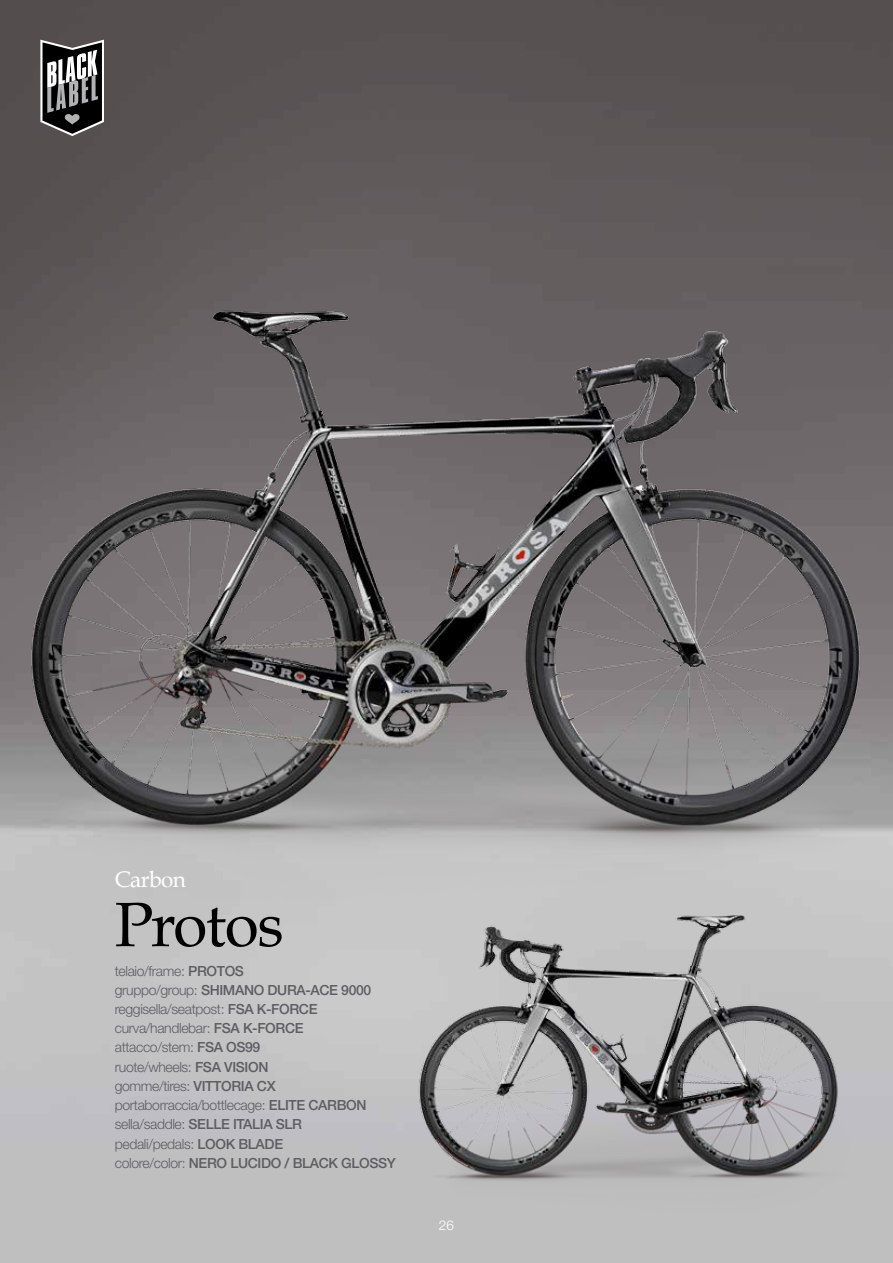
<style>
.page{position:relative;width:893px;height:1263px;background:#fff}
.page>*{position:absolute;margin:0;border:0;box-sizing:border-box;transform-origin:0 0}
.t1{font:62.55px "Book Antiqua";letter-spacing:-.025em;color:#000}
.t2{font:22.5px "Book Antiqua";letter-spacing:-.025em;color:#fff}
.t3{font:300 13.95px/19.2px "Helvetica Neue LT Std";letter-spacing:-.025em;color:#5c5e62}
.t4{font:500 13.95px/19.2px "Helvetica Neue LT Std";letter-spacing:-.025em;color:#5c5e62}
.t5{font:300 13.5px "Helvetica Neue LT Std";color:#fff}
.s1{font-weight:500}
.s2{font-weight:300}
</style>
<div class="page">
<img style="left:0;top:0;width:893px;height:240px">
<img style="left:0;top:240px;width:893px;height:1023px">
<img style="left:305px;top:889px;width:588px;height:353px">
<svg style="left:40px;top:40px;width:64px;height:96px"></svg>
<h2 class="t2" style="left:115px;top:866px;width:73px">Carbon</h2>
<h1 class="t1" style="left:115px;top:886px;width:170px">Protos</h1>
<p class="t3" style="left:115px;top:961px;width:258px">telaio/frame: <span class="s1">PROTOS<br></span>gruppo/group: <span class="s1">SHIMANO DURA-ACE 9000 </span>reggisella/seatpost: <span class="s1">FSA K-FORCE </span>curva/handlebar: <span class="s1">FSA K-FORCE </span>attacco/stem: <span class="s1">FSA OS99<br></span>ruote/wheels: <span class="s1">FSA VISION<br></span>gomme/tires: <span class="s1">VITTORIA</span></p>
<p class="t3" style="left:115px;top:1076px;width:171px;text-indent:142px"><span class="s1">CX </span>portaborraccia/bottlecage: <span class="s1">ELITE</span></p>
<p class="t4" style="left:308px;top:1095px;width:11px">CARB</p>
<p class="t4" style="left:346px;top:1095px;width:20px">ON</p>
<p class="t4" style="left:115px;top:1114px;width:283px"><span class="s2">sella/saddle:</span> SELLE ITALIA SLR<br><span class="s2">pedali/pedals:</span> LOO K BLADE<br><span class="s2">colore/color:</span> NERO LUCIDO / BLACK GLOSSY</p>
<p class="t5" style="left:439px;top:1217px;width:17px">26</p>
</div>
